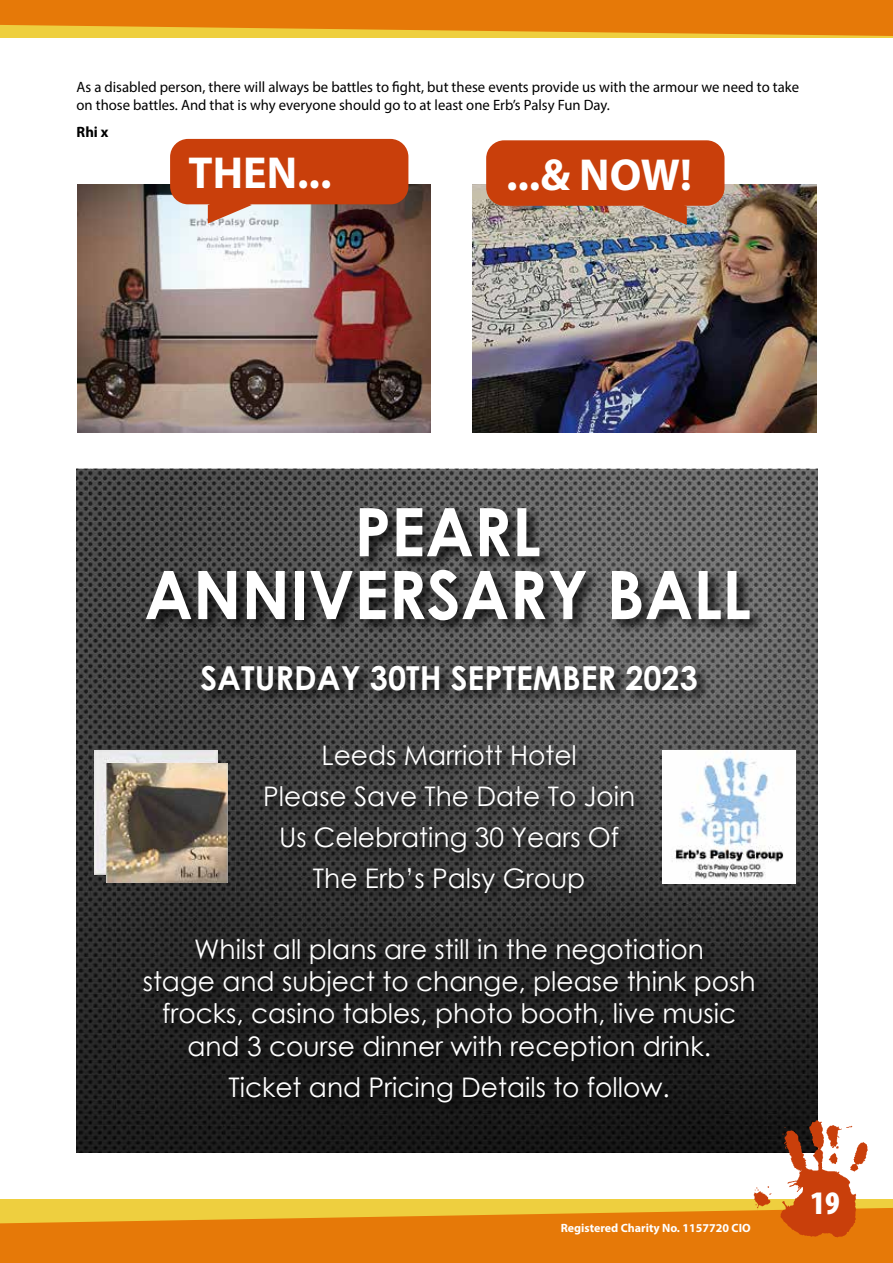
<style>
.page{position:relative;width:893px;height:1263px;background:#fff}
.page>*{position:absolute;margin:0;border:0;box-sizing:border-box;transform-origin:0 0}
.t1{font:700 67.05px/62.8px "Century Gothic";color:#fff;text-align:center}
.t2{font:700 45px "Myriad Pro";color:#fff}
.t3{font:700 33px "Century Gothic";color:#fff}
.t4{font:900 condensed 33px "Myriad Pro";color:#fff}
.t5{font:27px/41px "Century Gothic";color:#fff;text-align:center}
.t6{font:15px/18px "Myriad Pro";color:#000}
.t7{font:700 15px "Myriad Pro";color:#000}
.t8{font:700 12px "Myriad Pro";color:#fff}
</style>
<div class="page">
<div style="left:0;top:1199px;width:893px;height:64px;background:#eecf3f"></div>
<div style="left:0;top:0;width:893px;height:38px;background:#eecf3f"></div>
<svg style="left:0;top:1208px;width:893px;height:55px;fill:#e67908"></svg>
<svg style="left:0;top:0;width:893px;height:36px;background:#e78610"></svg>
<img style="left:78px;top:184px;width:353px;height:248px">
<img style="left:472px;top:184px;width:344px;height:248px">
<svg style="left:208px;top:204px;width:44px;height:20px"></svg>
<div style="left:170px;top:139px;width:238px;height:65px;background:#c93f0b;border-radius:18px"></div>
<svg style="left:643px;top:206px;width:44px;height:19px"></svg>
<div style="left:486px;top:140px;width:238px;height:66px;background:#c93f0b;border-radius:18px"></div>
<img style="left:77px;top:469px;width:741px;height:683px">
<img style="left:95px;top:750px;width:47px;height:124px">
<img style="left:107px;top:763px;width:35px;height:120px">
<img style="left:768px;top:751px;width:28px;height:133px">
<div style="left:145px;top:506px;width:620px;height:129px;background:#000;opacity:.75"></div>
<div style="left:142px;top:664px;width:626px;height:452px;background:#000;opacity:.75"></div>
<img style="left:748px;top:1111px;width:129px;height:148px">
<p class="t6" style="left:77px;top:78px;width:724px">As a disabled person, there will always be battles to fight, but these events provide us with the armour we need to take on those battles. And that is why everyone should go to at least one Erb’s Palsy Fun Day.</p>
<p class="t7" style="left:77px;top:122px;width:34px">Rhi x</p>
<h2 class="t2" style="left:189px;top:144px;width:144px">THEN...</h2>
<h2 class="t2" style="left:506px;top:145px;width:187px">...&amp; NOW!</h2>
<h1 class="t1" style="left:144px;top:497px;width:608px">PEARL<br>ANNIVERSARY BALL</h1>
<p class="t3" style="left:200px;top:653px;width:499px">SATURDAY 30TH SEPTEMBER 2023</p>
<p class="t5" style="left:263px;top:734px;width:374px">Leeds Marriott Hotel<br>Please Save The Date To Join<br>Us Celebrating 30 Years Of<br>The Erb’s Palsy Group</p>
<p class="t5" style="left:143px;top:932px;width:614px;line-height:32.4px">Whilst all plans are still in the negotiation<br>stage and subject to change, please think posh frocks, casino tables, photo booth, live music and 3 course dinner with reception drink.</p>
<p class="t5" style="left:228px;top:1066px;width:443px">Ticket and Pricing Details to follow.</p>
<p class="t8" style="left:561px;top:1220px;width:192px">Registered Charity No. 1157720 CIO</p>
<p class="t4" style="left:810px;top:1181px;width:31px">19</p>
</div>
